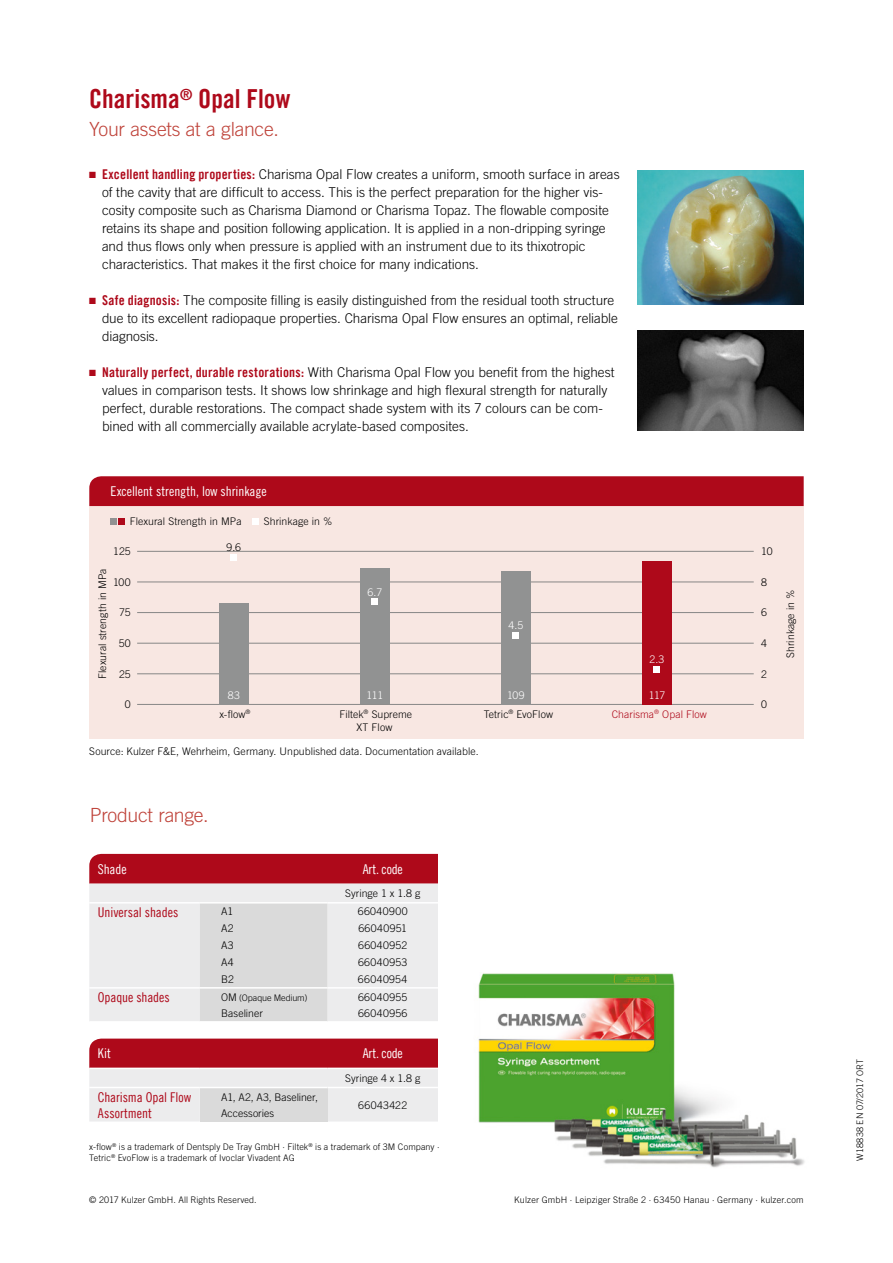
<style>
.page{position:relative;width:893px;height:1263px;background:#fff}
.page>*{position:absolute;margin:0;border:0;box-sizing:border-box;transform-origin:0 0}
.t1{font:26.25px "Trade Gothic LT Com Bd Cn 20";color:#ae091a}
.t2{font:300 19.5px "Trade Gothic LT Com";letter-spacing:-.015em;color:#bf433a}
.t3{font:300 13.5px/18px "Trade Gothic LT Com";color:#000}
.t4{font:13.5px "Trade Gothic LT Com Cn 18";letter-spacing:-.005em;color:#fff}
.t5{font:13.5px/16.2px "Trade Gothic LT Com Cn 18";color:#ae091a}
.t6{font:300 10.5px/12.6px "Trade Gothic LT Com";letter-spacing:.005em;color:#000;text-align:center}
.t7{font:300 10.5px "Trade Gothic LT Com";letter-spacing:.04em;color:#000}
.t8{font:300 10.5px "Trade Gothic LT Com";letter-spacing:-.04em;color:#fff}
.t9{font:300 10.5px "Trade Gothic LT Com";letter-spacing:.005em;color:#ae091a}
.t10{font:300 10.5px "Trade Gothic LT Com";letter-spacing:.035em;color:#000}
.t11{font:300 9px/10.8px "Trade Gothic LT Com";letter-spacing:.015em;color:#000}
.t12{font:300 9px "Trade Gothic LT Com";letter-spacing:-.01em;color:#000}
.s1{color:#ae091a}
.s2{font-family:"Trade Gothic LT Com Bd Cn 20";font-weight:400;color:#ae091a}
.s3{font-size:10.5px}
</style>
<div class="page">
<img style="left:478px;top:973px;width:327px;height:195px">
<img style="left:638px;top:170px;width:166px;height:135px">
<img style="left:638px;top:331px;width:166px;height:100px">
<div style="left:89px;top:506px;width:715px;height:232px;background:#f8e7e2"></div>
<hr style="left:137px;top:673px;width:617px;height:1px;background:#878786">
<hr style="left:137px;top:643px;width:617px;height:1px;background:#878786">
<hr style="left:137px;top:612px;width:617px;height:1px;background:#878786">
<hr style="left:137px;top:582px;width:617px;height:1px;background:#878786">
<hr style="left:137px;top:551px;width:617px;height:1px;background:#878786">
<hr style="left:137px;top:704px;width:617px;height:1px;background:#878786">
<div style="left:219px;top:603px;width:30px;height:101px;background:#919292"></div>
<div style="left:231px;top:554px;width:6px;height:7px;background:#fff"></div>
<div style="left:360px;top:568px;width:30px;height:136px;background:#919292"></div>
<svg style="left:372px;top:599px;width:6px;height:6px"></svg>
<div style="left:501px;top:571px;width:30px;height:133px;background:#919292"></div>
<div style="left:513px;top:632px;width:6px;height:7px;background:#fff"></div>
<div style="left:642px;top:561px;width:30px;height:143px;background:#ae091a"></div>
<svg style="left:654px;top:666px;width:6px;height:6px"></svg>
<div style="left:89px;top:476px;width:715px;height:30px;background:#ae091a"></div>
<svg style="left:111px;top:519px;width:6px;height:6px"></svg>
<div style="left:118px;top:519px;width:7px;height:6px;background:#ae091a"></div>
<div style="left:252px;top:519px;width:7px;height:6px;background:#fff"></div>
<div style="left:89px;top:854px;width:349px;height:30px;background:#ae091a"></div>
<div style="left:89px;top:884px;width:349px;height:137px;background:#ececed"></div>
<div style="left:200px;top:903px;width:127px;height:118px;background:#dadada"></div>
<hr style="left:89px;top:902px;width:111px;height:1px;background:#fff">
<hr style="left:200px;top:902px;width:127px;height:1px;background:#fff">
<hr style="left:327px;top:902px;width:111px;height:1px;background:#fff">
<hr style="left:89px;top:987px;width:111px;height:1px;background:#fff">
<hr style="left:200px;top:987px;width:127px;height:1px;background:#fff">
<hr style="left:327px;top:987px;width:111px;height:1px;background:#fff">
<svg style="left:89px;top:1038px;width:349px;height:83px;background:#d28d95"></svg>
<div style="left:200px;top:1087px;width:127px;height:34px;background:#dadada"></div>
<hr style="left:89px;top:1067px;width:111px;height:2px;background:#fff">
<hr style="left:200px;top:1067px;width:127px;height:2px;background:#fff">
<hr style="left:327px;top:1067px;width:111px;height:2px;background:#fff">
<hr style="left:89px;top:1087px;width:111px;height:1px;background:#fff">
<hr style="left:200px;top:1087px;width:127px;height:1px;background:#fff">
<hr style="left:327px;top:1087px;width:111px;height:1px;background:#fff">
<h1 class="t1" style="left:89px;top:83px;width:203px">Charisma<sup>®</sup> Opal Flow</h1>
<h2 class="t2" style="left:89px;top:117px;width:191px">Your assets at a glance.</h2>
<p class="t3" style="left:102px;top:165px;width:519px;text-indent:-13px"><span class="s1">■</span> <span class="s2">Excellent handling properties:</span> Charisma Opal Flow creates a uniform, smooth surface in areas of the cavity that are difficult to access. This is the perfect preparation for the higher vis&shy;cosity composite such as Charisma Diamond or Charisma Topaz. The flowable composite retains its shape and position following application. It is applied in a non-dripping syringe and thus flows only when pressure is applied with an instrument due to its thixotropic characteristics. That makes it the first choice for many indications.</p>
<p class="t3" style="left:102px;top:291px;width:517px;text-indent:-13px"><span class="s1">■</span> <span class="s2">Safe diagnosis:</span> The composite filling is easily distinguished from the residual tooth structure due to its excellent radiopaque properties. Charisma Opal Flow ensures an optimal, reliable diagnosis.</p>
<p class="t3" style="left:102px;top:363px;width:514px;text-indent:-13px"><span class="s1">■</span> <span class="s2">Naturally perfect, durable restorations:</span> With Charisma Opal Flow you benefit from the highest values in comparison tests. It shows low shrinkage and high flexural strength for naturally perfect, durable restorations. The compact shade system with its 7 colours can be com&shy;bined with all commercially available acrylate-based composites.</p>
<p class="t4" style="left:111px;top:483px;width:158px">Excellent strength, low shrinkage</p>
<p class="t6" style="left:130px;top:515px;width:113px">Flexural Strength in MPa</p>
<p class="t6" style="left:264px;top:515px;width:70px">Shrinkage in %</p>
<p class="t6" style="left:113px;top:545px;width:19px">125</p>
<p class="t6" style="left:227px;top:541px;width:16px">9.6</p>
<p class="t6" style="left:761px;top:545px;width:13px">10</p>
<p class="t6" style="left:96px;top:679px;width:112px;rotate:-90deg">Flexural strength in MPa</p>
<p class="t6" style="left:113px;top:575px;width:19px">100</p>
<p class="t6" style="left:119px;top:606px;width:13px">75</p>
<p class="t6" style="left:119px;top:637px;width:14px">50</p>
<p class="t6" style="left:119px;top:667px;width:13px">25</p>
<p class="t8" style="left:368px;top:586px;width:16px">6.7</p>
<p class="t8" style="left:509px;top:619px;width:16px">4.5</p>
<p class="t8" style="left:649px;top:653px;width:16px">2.3</p>
<p class="t6" style="left:761px;top:575px;width:7px">8</p>
<p class="t6" style="left:761px;top:606px;width:7px">6</p>
<p class="t6" style="left:761px;top:637px;width:7px">4</p>
<p class="t6" style="left:761px;top:667px;width:7px">2</p>
<p class="t6" style="left:784px;top:658px;width:70px;rotate:-90deg">Shrinkage in %</p>
<p class="t6" style="left:125px;top:698px;width:7px">0</p>
<p class="t8" style="left:228px;top:689px;width:14px">83</p>
<p class="t6" style="left:219px;top:708px;width:32px">x-flow<sup>®</sup></p>
<p class="t8" style="left:367px;top:689px;width:18px">111</p>
<p class="t6" style="left:339px;top:708px;width:74px">Filtek<sup>®</sup> Supreme<br>XT Flow</p>
<p class="t8" style="left:507px;top:689px;width:19px">109</p>
<p class="t6" style="left:484px;top:708px;width:71px">Tetric<sup>®</sup> EvoFlow</p>
<p class="t8" style="left:649px;top:689px;width:18px">117</p>
<p class="t9" style="left:612px;top:708px;width:97px">Charisma<sup>®</sup> Opal Flow</p>
<p class="t6" style="left:761px;top:698px;width:7px">0</p>
<p class="t6" style="left:89px;top:745px;width:391px">Source: Kulzer F&amp;E, Wehrheim, Germany. Unpublished data. Documentation available.</p>
<h2 class="t2" style="left:90px;top:804px;width:120px">Product range.</h2>
<p class="t4" style="left:98px;top:861px;width:30px">Shade</p>
<p class="t4" style="left:363px;top:861px;width:42px">Art. code</p>
<p class="t6" style="left:345px;top:886px;width:77px">Syringe 1 x 1.8 g</p>
<p class="t5" style="left:98px;top:903px;width:82px">Universal shades</p>
<p class="t6" style="left:221px;top:905px;width:14px">A1</p>
<p class="t7" style="left:358px;top:905px;width:51px">66040900</p>
<p class="t6" style="left:221px;top:922px;width:14px">A2</p>
<p class="t7" style="left:358px;top:922px;width:50px">66040951</p>
<p class="t6" style="left:221px;top:939px;width:14px">A3</p>
<p class="t7" style="left:358px;top:939px;width:51px">66040952</p>
<p class="t6" style="left:221px;top:956px;width:14px">A4</p>
<p class="t7" style="left:358px;top:956px;width:51px">66040953</p>
<p class="t6" style="left:221px;top:972px;width:14px">B2</p>
<p class="t7" style="left:358px;top:973px;width:51px">66040954</p>
<p class="t5" style="left:98px;top:988px;width:74px">Opaque shades</p>
<p class="t12" style="left:221px;top:992px;width:88px"><span class="s3">OM</span> (Opaque Medium)</p>
<p class="t7" style="left:358px;top:990px;width:51px">66040955</p>
<p class="t6" style="left:221px;top:1006px;width:43px">Baseliner</p>
<p class="t7" style="left:358px;top:1007px;width:51px">66040956</p>
<p class="t4" style="left:98px;top:1045px;width:15px">Kit</p>
<p class="t4" style="left:363px;top:1045px;width:42px">Art. code</p>
<p class="t6" style="left:345px;top:1071px;width:77px">Syringe 4 x 1.8 g</p>
<p class="t5" style="left:98px;top:1088px;width:95px">Charisma Opal Flow<br>Assortment</p>
<p class="t6" style="left:221px;top:1088px;width:98px;line-height:16.2px;text-align:left">A1, A2, A3, Baseliner,<br>Accessories</p>
<p class="t10" style="left:358px;top:1099px;width:50px">66043422</p>
<p class="t11" style="left:89px;top:1141px;width:352px">x-flow<sup>®</sup> is a trademark of Dentsply De Tray GmbH · Filtek<sup>®</sup> is a trademark of 3M Company ·<br>Tetric<sup>®</sup> EvoFlow is a trademark of Ivoclar Vivadent AG</p>
<p class="t11" style="left:89px;top:1195px;width:169px">© 2017 Kulzer GmbH. All Rights Reserved.</p>
<p class="t11" style="left:514px;top:1195px;width:291px">Kulzer GmbH · Leipziger Straße 2 · 63450 Hanau · Germany · kulzer.com</p>
<p class="t11" style="left:854px;top:1161px;width:104px;rotate:-90deg">W18838 EN 07/2017 ORT</p>
</div>
